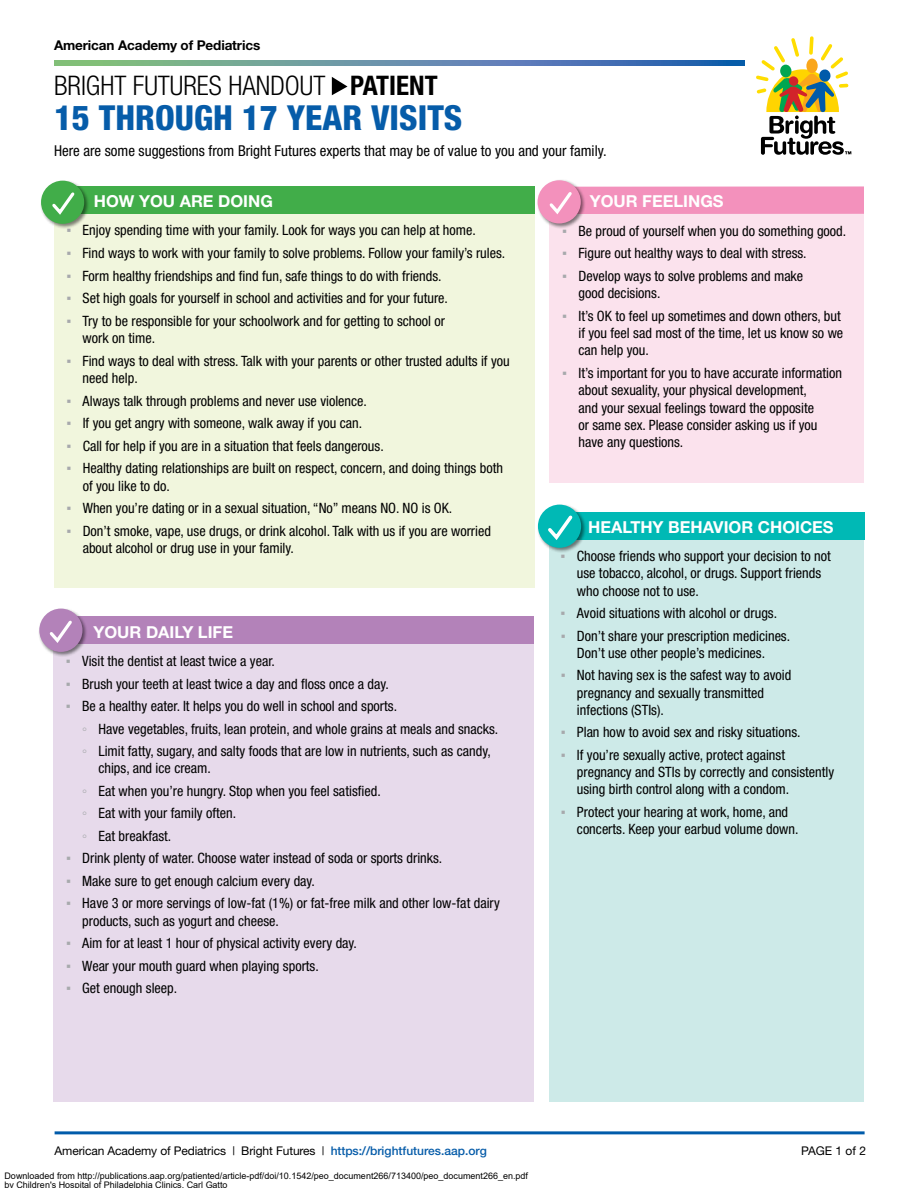
<style>
.page{position:relative;width:918px;height:1188px;background:#fff}
.page>*{position:absolute;margin:0;border:0;box-sizing:border-box;transform-origin:0 0}
.t1{font:800 condensed 34.5px "Helvetica Neue";color:#065ca9}
.t2{font:300 condensed 27px "Helvetica Neue";color:#000}
.t3{font:700 16.5px "Helvetica Neue";color:#fff}
.t4{font:condensed 15px "Helvetica Neue";color:#000}
.t5{font:condensed 14.25px/17.4px "Helvetica Neue";color:#000}
.t6{font:700 13.5px "Helvetica Neue";letter-spacing:-.01em;color:#000}
.t7{font:12px "Helvetica Neue";letter-spacing:-.01em;color:#000}
.t8{font:9px/9px "Arial";color:#000}
.s1{font-weight:700}
.s2{font-family:"Arial";font-stretch:normal;color:#a7a9ac}
.s3{font-style:inherit}
.s4{font-family:"Arial Narrow";font-stretch:normal;color:#a7a9ac}
.s5{font-weight:500;color:#065ca9}
</style>
<div class="page">
<div style="left:550px;top:189px;width:314px;height:294px;background:#fbdcea"></div>
<div style="left:550px;top:186px;width:314px;height:28px;background:#f391bc"></div>
<div style="left:537px;top:179px;width:49px;height:50px;background:#000;opacity:.5"></div>
<div style="left:538px;top:180px;width:43px;height:43px;background:#f391bc;border-radius:50%"></div>
<svg style="left:549px;top:192px;width:23px;height:23px"></svg>
<div style="left:54px;top:187px;width:481px;height:401px;background:#eff5d7"></div>
<div style="left:54px;top:187px;width:481px;height:27px;background:#41ad49"></div>
<div style="left:40px;top:180px;width:50px;height:49px;background:#000;opacity:.5"></div>
<div style="left:41px;top:181px;width:43px;height:43px;background:#41ad49;border-radius:50%"></div>
<svg style="left:52px;top:192px;width:23px;height:23px"></svg>
<svg style="left:332px;top:77px;width:16px;height:18px"></svg>
<svg style="left:756px;top:36px;width:95px;height:119px"></svg>
<svg style="left:54px;top:60px;width:690px;height:5px;background:#5f8fa2"></svg>
<div style="left:53px;top:625px;width:481px;height:477px;background:#e7daeb"></div>
<div style="left:53px;top:617px;width:481px;height:27px;background:#b382b9"></div>
<div style="left:38px;top:608px;width:50px;height:49px;background:#000;opacity:.5"></div>
<div style="left:39px;top:609px;width:43px;height:43px;background:#b382b9;border-radius:50%"></div>
<svg style="left:49px;top:620px;width:23px;height:23px"></svg>
<hr style="left:55px;top:1131px;width:810px;height:3px;background:#005baa">
<div style="left:550px;top:512px;width:314px;height:590px;background:#cdeae8"></div>
<div style="left:556px;top:512px;width:309px;height:28px;background:#00b9b5"></div>
<div style="left:537px;top:504px;width:50px;height:49px;background:#000;opacity:.5"></div>
<div style="left:538px;top:505px;width:43px;height:43px;background:#00b9b5;border-radius:50%"></div>
<svg style="left:548px;top:515px;width:25px;height:25px"></svg>
<p class="t6" style="left:54px;top:37px;width:208px">American Academy of Pediatrics</p>
<h2 class="t2" style="left:54px;top:70px;width:385px">BRIGHT FUTURES HANDOUT <span class="s1">PATIENT</span></h2>
<h1 class="t1" style="left:54px;top:96px;width:410px">15 THROUGH 17 YEAR VISITS</h1>
<p class="t4" style="left:54px;top:142px;width:554px">Here are some suggestions from Bright Futures experts that may be of value to you and your family.</p>
<p class="t3" style="left:94px;top:191px;width:181px">HOW YOU ARE DOING</p>
<p class="t5" style="left:66px;top:222px;width:411px"><span class="s2">▪</span> Enjoy spending time with your family. Look for ways you can help at home.</p>
<p class="t5" style="left:66px;top:244px;width:440px"><span class="s2">▪</span> Find ways to work with your family to solve problems. Follow your family’s rules.</p>
<p class="t5" style="left:66px;top:267px;width:377px"><span class="s2">▪</span> Form healthy friendships and find fun, safe things to do with friends.</p>
<p class="t5" style="left:66px;top:289px;width:383px"><span class="s2">▪</span> Set high goals for yourself in school and activities and for your future.</p>
<p class="t5" style="left:83px;top:312px;width:364px;text-indent:-16px"><span class="s2">▪</span> Try to be responsible for your schoolwork and for getting to school or work on time.</p>
<p class="t5" style="left:83px;top:352px;width:429px;text-indent:-16px"><span class="s2">▪</span> Find ways to deal with stress. Talk with your parents or other trusted adults if you need help.</p>
<p class="t5" style="left:66px;top:392px;width:302px"><span class="s2">▪</span> Always talk through problems and never use violence.</p>
<p class="t5" style="left:66px;top:414px;width:297px"><span class="s2">▪</span> If you get angry with someone, walk away if you can.</p>
<p class="t5" style="left:66px;top:437px;width:319px"><span class="s2">▪</span> Call for help if you are in a situation that feels dangerous.</p>
<p class="t5" style="left:83px;top:460px;width:422px;text-indent:-16px"><span class="s2">▪</span> Healthy dating relationships are built on respect, concern, and doing things both of you like to do.</p>
<p class="t5" style="left:67px;top:500px;width:387px"><span class="s2">▪</span> When you’re dating or in a sexual situation, “No” means <span class="s3">NO</span>. NO is OK.</p>
<p class="t5" style="left:83px;top:522px;width:410px;text-indent:-16px"><span class="s2">▪</span> Don’t smoke, vape, use drugs, or drink alcohol. Talk with us if you are worried about alcohol or drug use in your family.</p>
<p class="t3" style="left:93px;top:622px;width:141px">YOUR DAILY LIFE</p>
<p class="t5" style="left:66px;top:652px;width:211px"><span class="s2">▪</span> Visit the dentist at least twice a year.</p>
<p class="t5" style="left:66px;top:675px;width:324px"><span class="s2">▪</span> Brush your teeth at least twice a day and floss once a day.</p>
<p class="t5" style="left:82px;top:695px;width:418px;line-height:22.5px;text-indent:-16px"><span class="s2">▪</span> Be a healthy eater. It helps you do well in school and sports.<br><span class="s4">◦</span> Have vegetables, fruits, lean protein, and whole grains at meals and snacks. <span class="s4">◦</span> Limit fatty, sugary, and salty foods that are low in nutrients, such as candy,</p>
<p class="t5" style="left:82px;top:757px;width:300px;line-height:22.5px;text-indent:16px">chips, and ice cream.<br><span class="s4">◦</span> Eat when you’re hungry. Stop when you feel satisfied. <span class="s4">◦</span> Eat with your family often.<br><span class="s4">◦</span> Eat breakfast.</p>
<p class="t5" style="left:66px;top:849px;width:378px"><span class="s2">▪</span> Drink plenty of water. Choose water instead of soda or sports drinks.</p>
<p class="t5" style="left:66px;top:872px;width:250px"><span class="s2">▪</span> Make sure to get enough calcium every day.</p>
<p class="t5" style="left:82px;top:895px;width:419px;text-indent:-16px"><span class="s2">▪</span> Have 3 or more servings of low-fat (1%) or fat-free milk and other low-fat dairy products, such as yogurt and cheese.</p>
<p class="t5" style="left:66px;top:934px;width:292px"><span class="s2">▪</span> Aim for at least 1 hour of physical activity every day.</p>
<p class="t5" style="left:66px;top:957px;width:254px"><span class="s2">▪</span> Wear your mouth guard when playing sports.</p>
<p class="t5" style="left:66px;top:979px;width:113px"><span class="s2">▪</span> Get enough sleep.</p>
<p class="t3" style="left:590px;top:191px;width:135px">YOUR FEELINGS</p>
<p class="t5" style="left:562px;top:222px;width:286px"><span class="s2">▪</span> Be proud of yourself when you do something good.</p>
<p class="t5" style="left:562px;top:244px;width:246px"><span class="s2">▪</span> Figure out healthy ways to deal with stress.</p>
<p class="t5" style="left:578px;top:267px;width:226px;text-indent:-16px"><span class="s2">▪</span> Develop ways to solve problems and make good decisions.</p>
<p class="t5" style="left:578px;top:307px;width:266px;text-indent:-16px"><span class="s2">▪</span> It’s OK to feel up sometimes and down others, but if you feel sad most of the time, let us know so we can help you.</p>
<p class="t5" style="left:578px;top:364px;width:265px;text-indent:-16px"><span class="s2">▪</span> It’s important for you to have accurate information about sexuality, your physical development,<br>and your sexual feelings toward the opposite<br>or same sex. Please consider asking us if you have any questions.</p>
<p class="t3" style="left:588px;top:517px;width:247px">HEALTHY BEHAVIOR CHOICES</p>
<p class="t5" style="left:577px;top:547px;width:255px;text-indent:-16px"><span class="s2">▪</span> Choose friends who support your decision to not use tobacco, alcohol, or drugs. Support friends who choose not to use.</p>
<p class="t5" style="left:561px;top:604px;width:218px"><span class="s2">▪</span> Avoid situations with alcohol or drugs.</p>
<p class="t5" style="left:577px;top:627px;width:215px;text-indent:-16px"><span class="s2">▪</span> Don’t share your prescription medicines.<br>Don’t use other people’s medicines.</p>
<p class="t5" style="left:577px;top:667px;width:216px;text-indent:-16px"><span class="s2">▪</span> Not having sex is the safest way to avoid pregnancy and sexually transmitted infections (STIs).</p>
<p class="t5" style="left:561px;top:724px;width:241px"><span class="s2">▪</span> Plan how to avoid sex and risky situations.</p>
<p class="t5" style="left:577px;top:746px;width:259px;text-indent:-16px"><span class="s2">▪</span> If you’re sexually active, protect against pregnancy and STIs by correctly and consistently using birth control along with a condom.</p>
<p class="t5" style="left:577px;top:803px;width:223px;text-indent:-16px"><span class="s2">▪</span> Protect your hearing at work, home, and concerts. Keep your earbud volume down.</p>
<p class="t7" style="left:55px;top:1143px;width:434px">American Academy of Pediatrics | Bright Futures | <span class="s5">https://brightfutures.aap.org</span></p>
<p class="t7" style="left:801px;top:1143px;width:66px">PAGE 1 of 2</p>
<p class="t8" style="left:4px;top:1172px;width:525px">Downloaded from http://publications.aap.org/patiented/article-pdf/doi/10.1542/peo_document266/713400/peo_document266_en.pdf by Children's Hospital of Philadelphia Clinics Carl Gatto</p>
</div>
